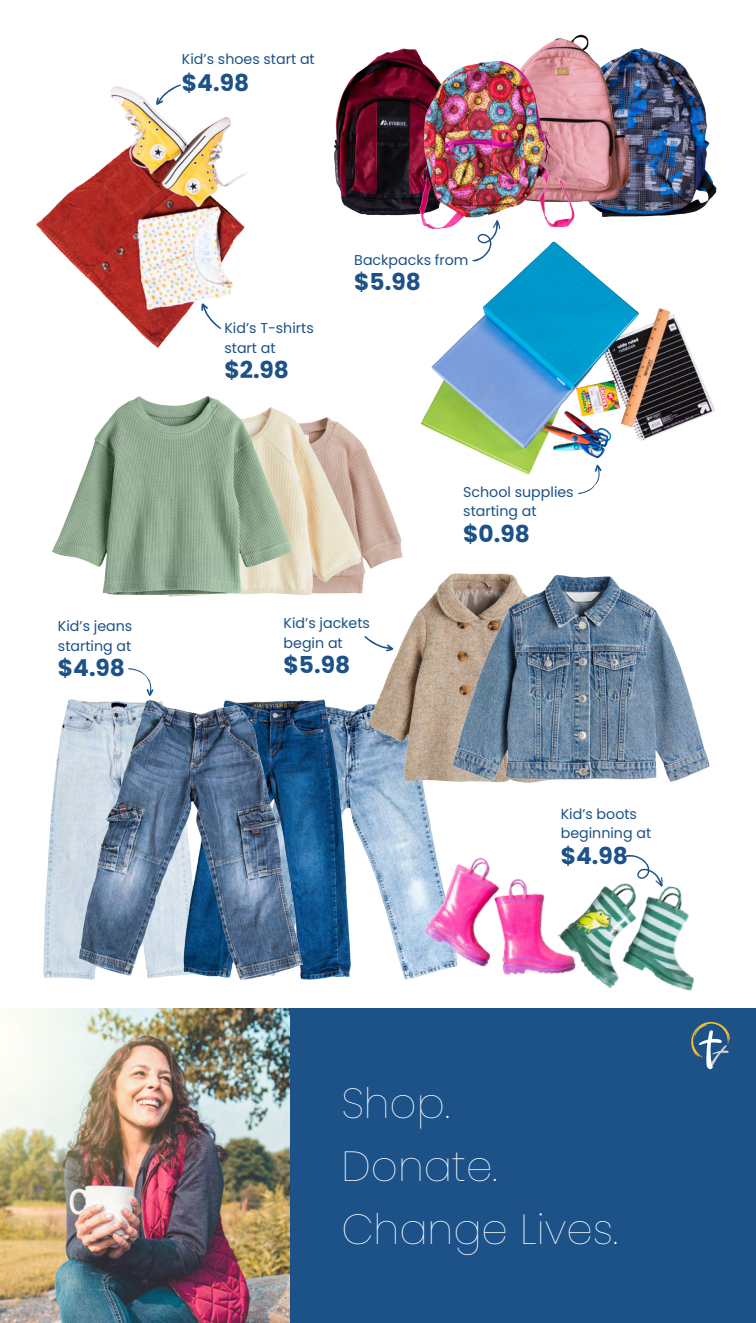
<style>
.page{position:relative;width:756px;height:1323px;background:#fff}
.page>*{position:absolute;margin:0;border:0;box-sizing:border-box;transform-origin:0 0}
.t1{font:100 42px/63px "Poppins";color:#fff}
.t2{font:700 23.28px "Poppins";color:#1c5288}
.t3{font:14.17px/19.4px "Poppins";color:#1c5288}
</style>
<div class="page">
<img style="left:0;top:1008px;width:291px;height:315px">
<img style="left:574px;top:49px;width:143px;height:167px">
<img style="left:334px;top:48px;width:88px;height:168px">
<img style="left:528px;top:35px;width:116px;height:168px">
<img style="left:419px;top:60px;width:155px;height:168px">
<img style="left:36px;top:86px;width:213px;height:262px">
<img style="left:350px;top:704px;width:86px;height:275px">
<img style="left:44px;top:700px;width:34px;height:279px">
<img style="left:303px;top:700px;width:47px;height:279px">
<img style="left:78px;top:700px;width:225px;height:279px">
<img style="left:361px;top:442px;width:42px;height:152px">
<img style="left:115px;top:417px;width:246px;height:179px">
<img style="left:52px;top:396px;width:241px;height:198px">
<img style="left:420px;top:241px;width:294px;height:234px">
<img style="left:368px;top:574px;width:173px;height:208px">
<img style="left:453px;top:575px;width:257px;height:206px">
<img style="left:593px;top:883px;width:101px;height:108px">
<img style="left:419px;top:850px;width:174px;height:129px">
<svg style="left:128px;top:668px;width:25px;height:28px"></svg>
<svg style="left:625px;top:855px;width:38px;height:32px"></svg>
<svg style="left:364px;top:636px;width:30px;height:16px"></svg>
<svg style="left:472px;top:220px;width:29px;height:42px"></svg>
<svg style="left:578px;top:464px;width:24px;height:30px"></svg>
<svg style="left:155px;top:84px;width:26px;height:21px"></svg>
<svg style="left:201px;top:303px;width:20px;height:26px"></svg>
<div style="left:291px;top:1008px;width:465px;height:315px;background:#1c5288"></div>
<svg style="left:691px;top:1022px;width:39px;height:47px"></svg>
<p class="t3" style="left:182px;top:50px;width:134px">Kid’s shoes start at</p>
<h2 class="t2" style="left:182px;top:70px;width:69px">$4.98</h2>
<p class="t3" style="left:58px;top:617px;width:76px">Kid’s jeans starting at</p>
<h2 class="t2" style="left:58px;top:655px;width:69px">$4.98</h2>
<p class="t3" style="left:224px;top:319px;width:91px">Kid’s T-shirts start at</p>
<h2 class="t2" style="left:224px;top:356px;width:66px">$2.98</h2>
<p class="t3" style="left:354px;top:250px;width:116px">Backpacks from</p>
<h2 class="t2" style="left:354px;top:269px;width:68px">$5.98</h2>
<p class="t3" style="left:463px;top:482px;width:112px">School supplies starting at</p>
<h2 class="t2" style="left:463px;top:520px;width:68px">$0.98</h2>
<p class="t3" style="left:284px;top:614px;width:88px">Kid’s jackets begin at</p>
<h2 class="t2" style="left:284px;top:652px;width:68px">$5.98</h2>
<p class="t3" style="left:561px;top:804px;width:92px">Kid’s boots beginning at</p>
<h2 class="t2" style="left:561px;top:842px;width:69px">$4.98</h2>
<h1 class="t1" style="left:341px;top:1072px;width:278px">Shop.<br>Donate.<br>Change Lives.</h1>
</div>
